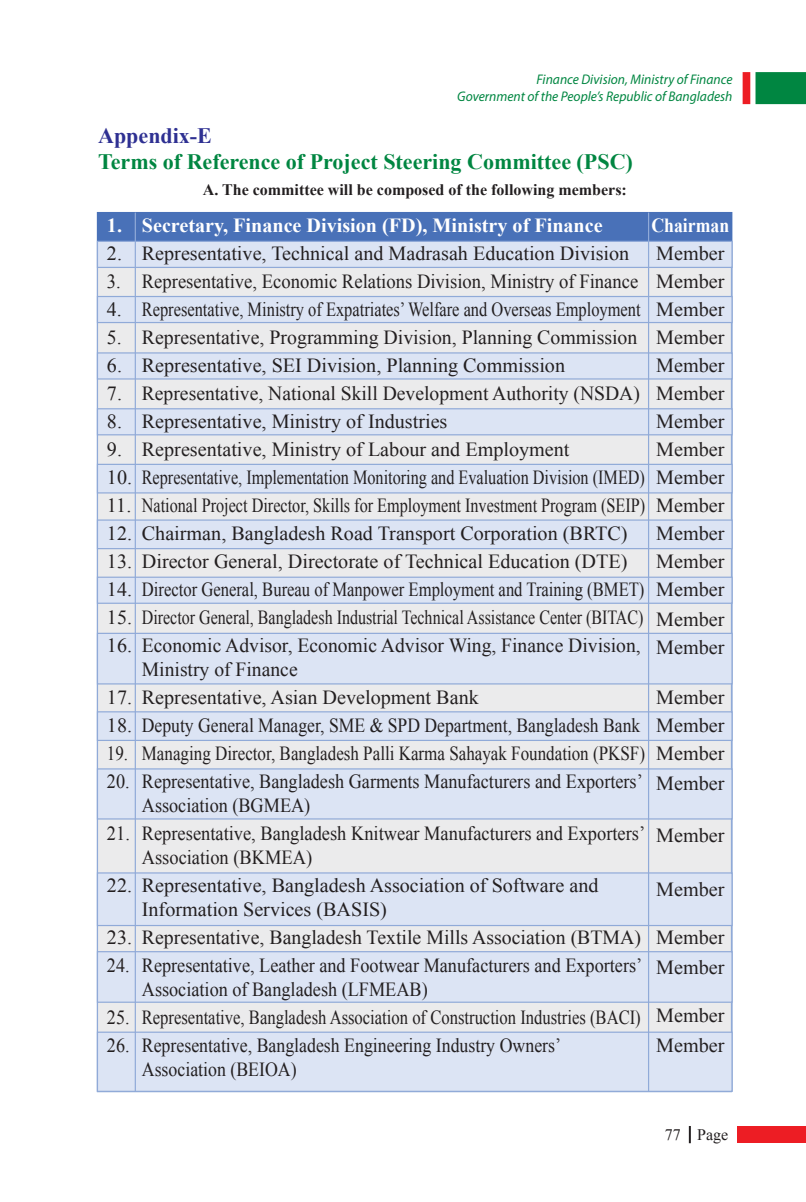
<style>
.page{position:relative;width:806px;height:1202px;background:#fff}
.page>*{position:absolute;margin:0;border:0;box-sizing:border-box;transform-origin:0 0}
.t1{font:700 22px/26.4px "Times New Roman";color:#008641}
.t2{font:20px/28px "Times New Roman";color:#231f20}
.t3{font:20px/24px "Times New Roman";color:#231f20;scale:.91 1}
.t4{font:20px/24px "Times New Roman";color:#231f20;scale:.92 1}
.t5{font:20px "Times New Roman";color:#231f20;scale:.85 1}
.t6{font:20px "Times New Roman";color:#231f20;scale:.93 1}
.t7{font:700 20px "Times New Roman";color:#fff}
.t8{font:700 16px "Times New Roman";color:#231f20}
.t9{font:16px "Times New Roman";color:#231f20}
.t10{font:italic 14px/16.8px "Myriad Pro";color:#008641;text-align:right}
.s1{color:#2e3092}
.s2{font-weight:700;color:#fff}
</style>
<div class="page">
<svg style="left:742px;top:72px;width:7px;height:32px"></svg>
<div style="left:755px;top:72px;width:50px;height:32px;background:#008641"></div>
<svg style="left:688px;top:1126px;width:2px;height:17px"></svg>
<div style="left:737px;top:1126px;width:68px;height:16px;background:#ed1d24"></div>
<div style="left:97px;top:212px;width:634px;height:880px;background:#ebebec;border:1px solid #90aad8"></div>
<div style="left:97px;top:213px;width:634px;height:28px;background:#4971b8"></div>
<div style="left:97px;top:241px;width:635px;height:27px;background:#dce4f4;border:1px solid #90aad8"></div>
<div style="left:97px;top:296px;width:635px;height:27px;background:#dce4f4;border:1px solid #90aad8"></div>
<div style="left:97px;top:352px;width:635px;height:28px;background:#dce4f4;border:1px solid #90aad8"></div>
<div style="left:97px;top:408px;width:635px;height:27px;background:#dce4f4;border:1px solid #90aad8"></div>
<div style="left:97px;top:577px;width:635px;height:27px;background:#dce4f4;border:1px solid #90aad8"></div>
<div style="left:97px;top:768px;width:635px;height:51px;background:#dce4f4;border:1px solid #90aad8"></div>
<div style="left:97px;top:464px;width:635px;height:29px;background:#dce4f4;border:1px solid #90aad8"></div>
<div style="left:97px;top:519px;width:635px;height:30px;background:#dce4f4;border:1px solid #90aad8"></div>
<div style="left:97px;top:633px;width:635px;height:51px;background:#dce4f4;border:1px solid #90aad8"></div>
<div style="left:97px;top:711px;width:635px;height:30px;background:#dce4f4;border:1px solid #90aad8"></div>
<div style="left:97px;top:872px;width:635px;height:54px;background:#dce4f4;border:1px solid #90aad8"></div>
<div style="left:97px;top:951px;width:635px;height:52px;background:#dce4f4;border:1px solid #90aad8"></div>
<div style="left:97px;top:1031px;width:635px;height:61px;background:#dce4f4;border:1px solid #90aad8"></div>
<hr style="left:135px;top:213px;width:1px;height:878px;background:#90aad8">
<hr style="left:647px;top:213px;width:1px;height:878px;background:#90aad8">
<p class="t10" style="left:457px;top:71px;width:276px">Finance Division, Ministry of Finance<br>Government of the People’s Republic of Bangladesh</p>
<p class="t1" style="left:98px;top:122px;width:536px"><span class="s1">Appendix-E<br></span>Terms of Reference of Project Steering Committee (PSC)</p>
<p class="t8" style="left:203px;top:179px;width:425px">A. The committee will be composed of the following members:</p>
<p class="t7" style="left:107px;top:211px;width:497px">1. Secretary, Finance Division (FD), Ministry of Finance</p>
<p class="t2" style="left:107px;top:239px;width:523px">2. Representative, Technical and Madrasah Education Division</p>
<p class="t6" style="left:107px;top:268px;width:572px">3. Representative, Economic Relations Division, Ministry of Finance</p>
<p class="t2" style="left:107px;top:295px;width:535px">4. Representative, Ministry of Expatriates’ Welfare and Overseas Employment</p>
<p class="t2" style="left:107px;top:323px;width:531px">5. Representative, Programming Division, Planning Commission</p>
<p class="t2" style="left:107px;top:351px;width:459px">6. Representative, SEI Division, Planning Commission</p>
<p class="t2" style="left:107px;top:379px;width:534px">7. Representative, National Skill Development Authority (NSDA)</p>
<p class="t2" style="left:107px;top:407px;width:342px">8. Representative, Ministry of Industries</p>
<p class="t2" style="left:107px;top:435px;width:464px">9. Representative, Ministry of Labour and Employment</p>
<p class="t2" style="left:107px;top:463px;width:539px">10. Representative, Implementation Monitoring and Evaluation Division (IMED)</p>
<p class="t2" style="left:107px;top:491px;width:539px">11. National Project Director, Skills for Employment Investment Program (SEIP)</p>
<p class="t2" style="left:107px;top:519px;width:522px">12. Chairman, Bangladesh Road Transport Corporation (BRTC)</p>
<p class="t2" style="left:107px;top:547px;width:521px">13. Director General, Directorate of Technical Education (DTE)</p>
<p class="t2" style="left:107px;top:575px;width:538px">14. Director General, Bureau of Manpower Employment and Training (BMET)</p>
<p class="t2" style="left:107px;top:603px;width:537px">15. Director General, Bangladesh Industrial Technical Assistance Center (BITAC)</p>
<p class="t2" style="left:142px;top:633px;width:500px;line-height:24px;text-indent:-35px">16. Economic Advisor, Economic Advisor Wing, Finance Division,<br>Ministry of Finance</p>
<p class="t2" style="left:107px;top:683px;width:373px">17. Representative, Asian Development Bank</p>
<p class="t2" style="left:107px;top:711px;width:534px">18. Deputy General Manager, SME &amp; SPD Department, Bangladesh Bank</p>
<p class="t5" style="left:107px;top:740px;width:634px">19. Managing Director, Bangladesh Palli Karma Sahayak Foundation (PKSF)</p>
<p class="t3" style="left:142px;top:769px;width:551px;text-indent:-35px">20. Representative, Bangladesh Garments Manufacturers and Exporters’<br>Association (BGMEA)</p>
<p class="t4" style="left:142px;top:821px;width:548px;text-indent:-35px">21. Representative, Bangladesh Knitwear Manufacturers and Exporters’<br>Association (BKMEA)</p>
<p class="t2" style="left:142px;top:873px;width:458px;line-height:24px;text-indent:-35px">22. Representative, Bangladesh Association of Software and<br>Information Services (BASIS)</p>
<p class="t2" style="left:107px;top:923px;width:535px">23. Representative, Bangladesh Textile Mills Association (BTMA)</p>
<p class="t3" style="left:142px;top:953px;width:551px;text-indent:-35px">24. Representative, Leather and Footwear Manufacturers and Exporters’<br>Association of Bangladesh (LFMEAB)</p>
<p class="t3" style="left:107px;top:1005px;width:588px">25. Representative, Bangladesh Association of Construction Industries (BACI)</p>
<p class="t3" style="left:142px;top:1033px;width:462px;text-indent:-35px">26. Representative, Bangladesh Engineering Industry Owners’<br>Association (BEIOA)</p>
<p class="t2" style="left:651px;top:211px;width:79px"><span class="s2">Chairman<br></span>Member<br>Member<br>Member<br>Member<br>Member<br>Member<br>Member<br>Member<br>Member<br>Member<br>Member<br>Member<br>Member</p>
<p class="t2" style="left:655px;top:605px;width:70px">Member<br>Member</p>
<p class="t2" style="left:655px;top:683px;width:70px;text-align:justify">Member Member Member</p>
<p class="t2" style="left:655px;top:769px;width:70px">Member</p>
<p class="t2" style="left:655px;top:821px;width:70px">Member</p>
<p class="t2" style="left:655px;top:875px;width:70px">Member</p>
<p class="t2" style="left:655px;top:922px;width:70px;line-height:30px">Member<br>Member</p>
<p class="t2" style="left:655px;top:1000px;width:70px;line-height:30px">Member<br>Member</p>
<p class="t9" style="left:664px;top:1124px;width:65px">77 Page</p>
</div>
